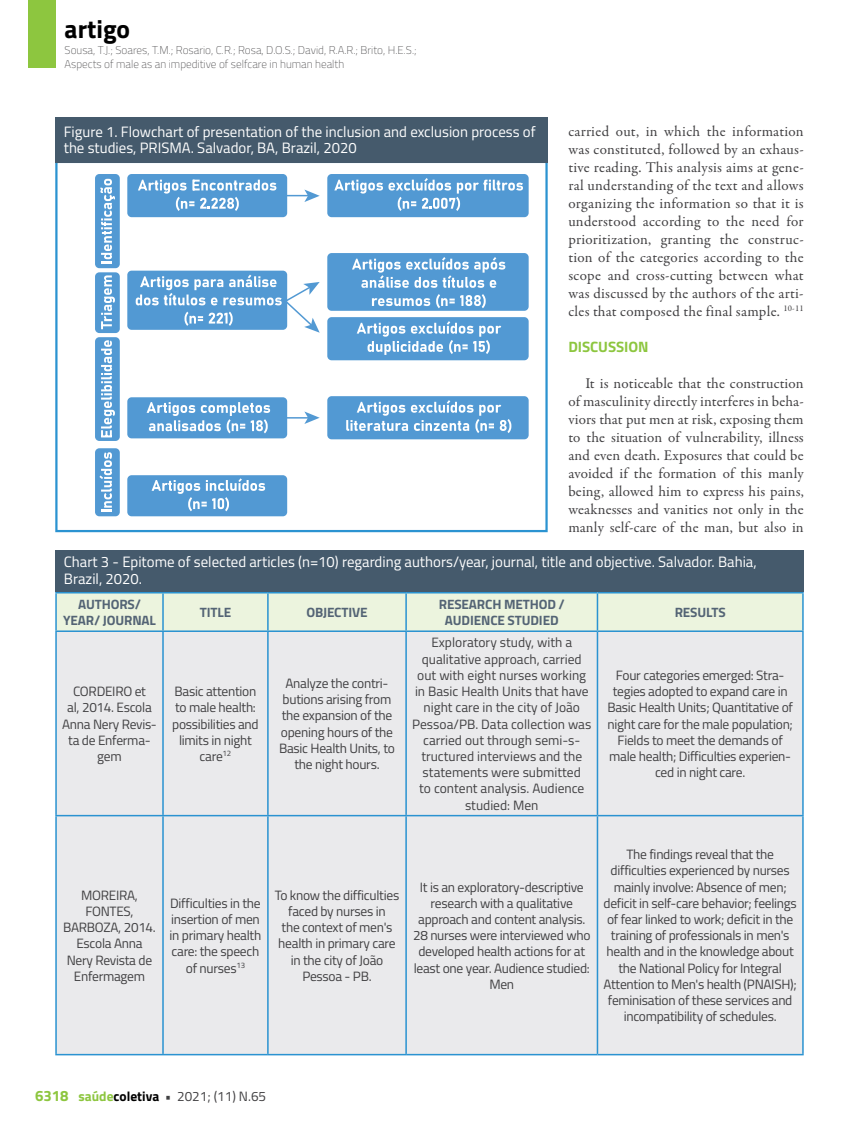
<style>
.page{position:relative;width:859px;height:1132px;background:#fff}
.page>*{position:absolute;margin:0;border:0;box-sizing:border-box;transform-origin:0 0}
.t1{font:700 25.5px "Titillium";color:#000}
.t2{font:15px/18px "Garamond Premr Pro";letter-spacing:.01em;color:#414042;text-align:justify}
.t3{font:15px/16.5px "Titillium";color:#fff}
.t4{font:700 15px "Titillium";letter-spacing:-.005em;color:#8dc63f}
.t5{font:13.5px/16.2px "Titillium";letter-spacing:-.02em;color:#414042;text-align:center}
.t6{font:13.5px/16.2px "Titillium";color:#414042;text-align:center}
.t7{font:700 13.5px/16.2px "Titillium";letter-spacing:-.01em;color:#546475;text-align:center}
.t8{font:100 11.25px/13.5px "Titillium";color:#414042}
.s1{font-weight:700;font-size:15px;color:#8dc63f}
.s2{font-weight:700;color:#8dc63f}
.s3{font-weight:700;color:#000}
.s4{font-weight:700}
</style>
<div class="page">
<div style="left:28px;top:0;width:27px;height:68px;background:#8dc63f"></div>
<div style="left:57px;top:593px;width:745px;height:37px;background:#ecf4de"></div>
<div style="left:57px;top:631px;width:745px;height:422px;background:#eaeaec"></div>
<hr style="left:55px;top:593px;width:2px;height:37px;background:#2b93d1">
<hr style="left:162px;top:593px;width:2px;height:37px;background:#2b93d1">
<hr style="left:267px;top:593px;width:2px;height:37px;background:#2b93d1">
<hr style="left:405px;top:593px;width:2px;height:37px;background:#2b93d1">
<hr style="left:597px;top:593px;width:1px;height:37px;background:#2b93d1">
<hr style="left:802px;top:593px;width:2px;height:37px;background:#2b93d1">
<hr style="left:55px;top:631px;width:2px;height:183px;background:#2b93d1">
<hr style="left:162px;top:631px;width:2px;height:183px;background:#2b93d1">
<hr style="left:267px;top:631px;width:2px;height:183px;background:#2b93d1">
<hr style="left:405px;top:631px;width:2px;height:183px;background:#2b93d1">
<hr style="left:597px;top:631px;width:1px;height:183px;background:#2b93d1">
<hr style="left:802px;top:631px;width:2px;height:183px;background:#2b93d1">
<hr style="left:55px;top:816px;width:2px;height:237px;background:#2b93d1">
<hr style="left:162px;top:816px;width:2px;height:237px;background:#2b93d1">
<hr style="left:267px;top:816px;width:2px;height:237px;background:#2b93d1">
<hr style="left:405px;top:816px;width:2px;height:237px;background:#2b93d1">
<hr style="left:597px;top:816px;width:1px;height:237px;background:#2b93d1">
<hr style="left:802px;top:816px;width:2px;height:237px;background:#2b93d1">
<hr style="left:55px;top:591px;width:108px;height:2px;background:#2b93d1">
<hr style="left:163px;top:591px;width:105px;height:2px;background:#2b93d1">
<hr style="left:268px;top:591px;width:138px;height:2px;background:#2b93d1">
<hr style="left:406px;top:591px;width:191px;height:2px;background:#2b93d1">
<hr style="left:597px;top:591px;width:207px;height:2px;background:#2b93d1">
<hr style="left:55px;top:630px;width:108px;height:1px;background:#2b93d1">
<hr style="left:163px;top:630px;width:105px;height:1px;background:#2b93d1">
<hr style="left:268px;top:630px;width:138px;height:1px;background:#2b93d1">
<hr style="left:406px;top:630px;width:191px;height:1px;background:#2b93d1">
<hr style="left:597px;top:630px;width:207px;height:1px;background:#2b93d1">
<hr style="left:55px;top:814px;width:108px;height:2px;background:#2b93d1">
<hr style="left:163px;top:814px;width:105px;height:2px;background:#2b93d1">
<hr style="left:268px;top:814px;width:138px;height:2px;background:#2b93d1">
<hr style="left:406px;top:814px;width:191px;height:2px;background:#2b93d1">
<hr style="left:597px;top:814px;width:207px;height:2px;background:#2b93d1">
<hr style="left:55px;top:1053px;width:108px;height:1px;background:#2b93d1">
<hr style="left:163px;top:1053px;width:105px;height:1px;background:#2b93d1">
<hr style="left:268px;top:1053px;width:138px;height:1px;background:#2b93d1">
<hr style="left:406px;top:1053px;width:191px;height:1px;background:#2b93d1">
<hr style="left:597px;top:1053px;width:207px;height:1px;background:#2b93d1">
<div style="left:55px;top:550px;width:749px;height:42px;background:#455a6c"></div>
<div style="left:55px;top:161px;width:493px;height:371px;border:2px solid #2b93d1"></div>
<div style="left:95px;top:174px;width:25px;height:94px;background:#5299d3;border-radius:4px"></div>
<svg style="left:100px;top:179px;width:15px;height:84px"></svg>
<div style="left:95px;top:272px;width:25px;height:61px;background:#5299d3;border-radius:4px"></div>
<svg style="left:101px;top:275px;width:14px;height:54px"></svg>
<div style="left:95px;top:337px;width:25px;height:104px;background:#5299d3;border-radius:4px"></div>
<svg style="left:101px;top:340px;width:14px;height:97px"></svg>
<div style="left:95px;top:448px;width:25px;height:68px;background:#5299d3;border-radius:4px"></div>
<svg style="left:99px;top:452px;width:13px;height:59px"></svg>
<div style="left:127px;top:174px;width:160px;height:43px;background:#5299d3;border-radius:4px"></div>
<svg style="left:138px;top:180px;width:138px;height:31px"></svg>
<div style="left:327px;top:174px;width:202px;height:43px;background:#5299d3;border-radius:4px"></div>
<svg style="left:334px;top:178px;width:189px;height:33px"></svg>
<svg style="left:287px;top:189px;width:33px;height:13px"></svg>
<div style="left:327px;top:317px;width:202px;height:43px;background:#5299d3;border-radius:4px"></div>
<svg style="left:357px;top:321px;width:144px;height:34px"></svg>
<div style="left:327px;top:253px;width:202px;height:58px;background:#5299d3;border-radius:4px"></div>
<svg style="left:352px;top:257px;width:153px;height:31px"></svg>
<svg style="left:372px;top:298px;width:58px;height:8px"></svg>
<svg style="left:436px;top:294px;width:50px;height:14px"></svg>
<div style="left:127px;top:270px;width:160px;height:60px;background:#5299d3;border-radius:4px"></div>
<svg style="left:136px;top:274px;width:184px;height:58px"></svg>
<div style="left:327px;top:396px;width:202px;height:43px;background:#5299d3;border-radius:4px"></div>
<svg style="left:346px;top:400px;width:165px;height:33px"></svg>
<svg style="left:287px;top:411px;width:33px;height:13px"></svg>
<div style="left:127px;top:397px;width:160px;height:41px;background:#5299d3;border-radius:4px"></div>
<svg style="left:147px;top:402px;width:123px;height:31px"></svg>
<div style="left:127px;top:475px;width:160px;height:41px;background:#5299d3;border-radius:4px"></div>
<svg style="left:152px;top:478px;width:113px;height:33px"></svg>
<div style="left:55px;top:118px;width:493px;height:45px;background:#455a6c"></div>
<h1 class="t1" style="left:65px;top:10px;width:67px">artigo</h1>
<p class="t8" style="left:65px;top:43px;width:354px">Sousa, T.J.; Soares, T.M.; Rosario, C.R.; Rosa, D.O.S.; David, R.A.R.; Brito, H.E.S.;<br>Aspects of male as an impeditive of selfcare in human health</p>
<p class="t3" style="left:64px;top:122px;width:473px">Figure 1. Flowchart of presentation of the inclusion and exclusion process of the studies, PRISMA. Salvador, BA, Brazil, 2020</p>
<p class="t2" style="left:568px;top:122px;width:237px">carried out, in which the information was constituted, followed by an exhaus&shy;tive reading. This analysis aims at gene&shy;ral understanding of the text and allows organizing the information so that it is understood according to the need for prioritization, granting the construc&shy;tion of the categories according to the scope and cross-cutting between what was discussed by the authors of the arti&shy;cles that composed the final sample. <sup>10-11</sup></p>
<p class="t4" style="left:568px;top:335px;width:82px">DISCUSSION</p>
<p class="t2" style="left:568px;top:374px;width:237px;text-indent:17px">It is noticeable that the construction of masculinity directly interferes in beha&shy;viors that put men at risk, exposing them to the situation of vulnerability, illness and even death. Exposures that could be avoided if the formation of this manly being, allowed him to express his pains, weaknesses and vanities not only in the manly self-care of the man, but also in</p>
<p class="t3" style="left:64px;top:553px;width:694px">Chart 3 - Epitome of selected articles (n=10) regarding authors/year, journal, title and objective. Salvador. Bahia,<br>Brazil, 2020.</p>
<p class="t7" style="left:63px;top:595px;width:94px">AUTHORS/<br>YEAR/ JOURNAL</p>
<p class="t7" style="left:200px;top:603px;width:33px">TITLE</p>
<p class="t7" style="left:306px;top:603px;width:63px">OBJECTIVE</p>
<p class="t7" style="left:439px;top:595px;width:128px">RESEARCH METHOD /<br>AUDIENCE STUDIED</p>
<p class="t7" style="left:675px;top:603px;width:53px">RESULTS</p>
<p class="t5" style="left:62px;top:682px;width:96px">CORDEIRO et<br>al, 2014. Escola<br>Anna Nery Revis&shy;ta de Enferma&shy;gem</p>
<p class="t5" style="left:172px;top:682px;width:88px">Basic attention to male health: possibilities and limits in night care<sup>12</sup></p>
<p class="t5" style="left:279px;top:674px;width:117px">Analyze the contri&shy;butions arising from the expansion of the opening hours of the<br>Basic Health Units, to the night hours.</p>
<p class="t6" style="left:412px;top:633px;width:181px">Exploratory study, with a qualitative approach, carried out with eight nurses working in Basic Health Units that have night care in the city of João<br>Pessoa/PB. Data collection was carried out through semi-s&shy;tructured interviews and the statements were submitted<br>to content analysis. Audience studied: Men</p>
<p class="t5" style="left:607px;top:666px;width:187px">Four categories emerged: Stra&shy;tegies adopted to expand care in<br>Basic Health Units; Quantitative of night care for the male population;<br>Fields to meet the demands of male health; Difficulties experien&shy;ced in night care.</p>
<p class="t5" style="left:63px;top:885px;width:94px">MOREIRA,<br>FONTES,<br>BARBOZA, 2014.<br>Escola Anna<br>Nery Revista de<br>Enfermagem</p>
<p class="t5" style="left:170px;top:894px;width:93px">Difficulties in the insertion of men in primary health care: the speech of nurses<sup>13</sup></p>
<p class="t5" style="left:275px;top:885px;width:126px">To know the difficulties faced by nurses in<br>the context of men's health in primary care in the city of João<br>Pessoa - PB.</p>
<p class="t5" style="left:413px;top:877px;width:179px">It is an exploratory-descriptive research with a qualitative approach and content analysis.<br>28 nurses were interviewed who developed health actions for at least one year. Audience studied:<br>Men</p>
<p class="t5" style="left:603px;top:845px;width:195px">The findings reveal that the difficulties experienced by nurses mainly involve: Absence of men; deficit in self-care behavior; feelings of fear linked to work; deficit in the training of professionals in men's health and in the knowledge about the National Policy for Integral Attention to Men's health (PNAISH); feminisation of these services and incompatibility of schedules.</p>
<p class="t5" style="left:35px;top:1087px;width:233px"><span class="s1">6318</span> <span class="s2">saúde</span><span class="s3">coletiva</span> <span class="s4">•</span> 2021; (11) N.65</p>
</div>
